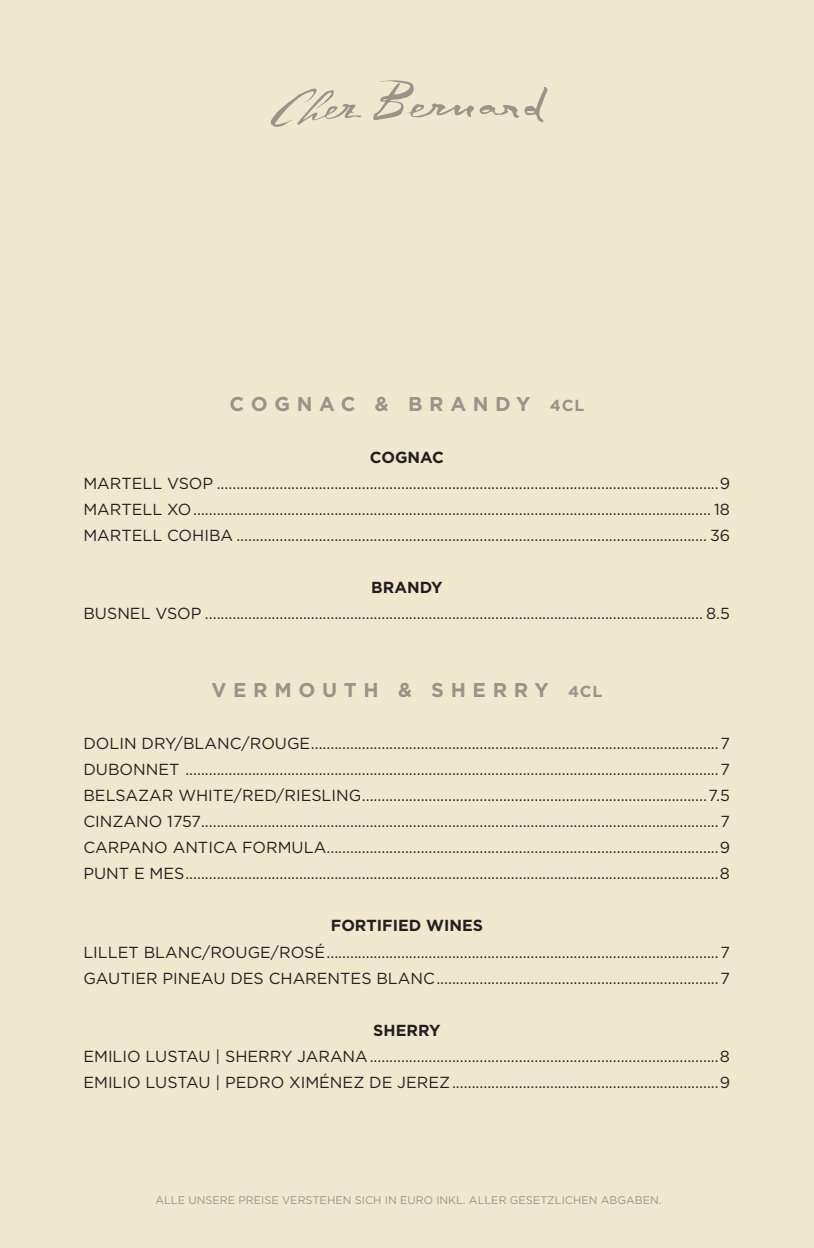
<style>
.page{position:relative;width:814px;height:1248px;background:#fff}
.page>*{position:absolute;margin:0;border:0;box-sizing:border-box;transform-origin:0 0}
.t1{font:700 20px "Gotham";letter-spacing:.335em;color:#9a938a}
.t2{font:16px "Gotham";color:#231f20}
.t3{font:700 16px "Gotham";color:#231f20}
.t4{font:11px "Gotham";color:#9a938a}
.s1{font-size:16px}
</style>
<div class="page">
<div style="left:0;top:0;width:814px;height:1247px;background:#f0e8ce"></div>
<svg style="left:270px;top:88px;width:91px;height:39px"></svg>
<svg style="left:373px;top:80px;width:174px;height:42px"></svg>
<p class="t1" style="left:230px;top:392px;width:356px">COGNAC &amp; BRANDY <span class="s1">4CL</span></p>
<p class="t3" style="left:370px;top:448px;width:75px">COGNAC</p>
<p class="t2" style="left:83px;top:474px;width:648px">MARTELL VSOP ................................................................................................................................9</p>
<p class="t2" style="left:83px;top:500px;width:648px">MARTELL XO.................................................................................................................................... 18</p>
<p class="t2" style="left:83px;top:526px;width:648px">MARTELL COHIBA ........................................................................................................................ 36</p>
<p class="t3" style="left:371px;top:578px;width:73px">BRANDY</p>
<p class="t2" style="left:83px;top:604px;width:648px">BUSNEL VSOP ............................................................................................................................... 8.5</p>
<p class="t1" style="left:211px;top:678px;width:392px">VERMOUTH &amp; SHERRY <span class="s1">4CL</span></p>
<p class="t2" style="left:83px;top:734px;width:648px">DOLIN DRY/BLANC/ROUGE........................................................................................................7</p>
<p class="t2" style="left:83px;top:760px;width:648px">DUBONNET ........................................................................................................................................7</p>
<p class="t2" style="left:83px;top:786px;width:648px">BELSAZAR WHITE/RED/RIESLING........................................................................................7.5</p>
<p class="t2" style="left:83px;top:812px;width:648px">CINZANO 1757....................................................................................................................................7</p>
<p class="t2" style="left:83px;top:838px;width:648px">CARPANO ANTICA FORMULA....................................................................................................9</p>
<p class="t2" style="left:83px;top:864px;width:648px">PUNT E MES........................................................................................................................................8</p>
<p class="t3" style="left:331px;top:916px;width:154px">FORTIFIED WINES</p>
<p class="t2" style="left:83px;top:942px;width:648px">LILLET BLANC/ROUGE/ROSÉ....................................................................................................7</p>
<p class="t2" style="left:83px;top:968px;width:648px">GAUTIER PINEAU DES CHARENTES BLANC........................................................................7</p>
<p class="t3" style="left:373px;top:1020px;width:69px">SHERRY</p>
<p class="t2" style="left:83px;top:1046px;width:648px">EMILIO LUSTAU | SHERRY JARANA.........................................................................................8</p>
<p class="t2" style="left:83px;top:1072px;width:648px">EMILIO LUSTAU | PEDRO XIMÉNEZ DE JEREZ....................................................................9</p>
<p class="t4" style="left:155px;top:1193px;width:507px">ALLE UNSERE PREISE VERSTEHEN SICH IN EURO INKL. ALLER GESETZLICHEN ABGABEN.</p>
</div>
